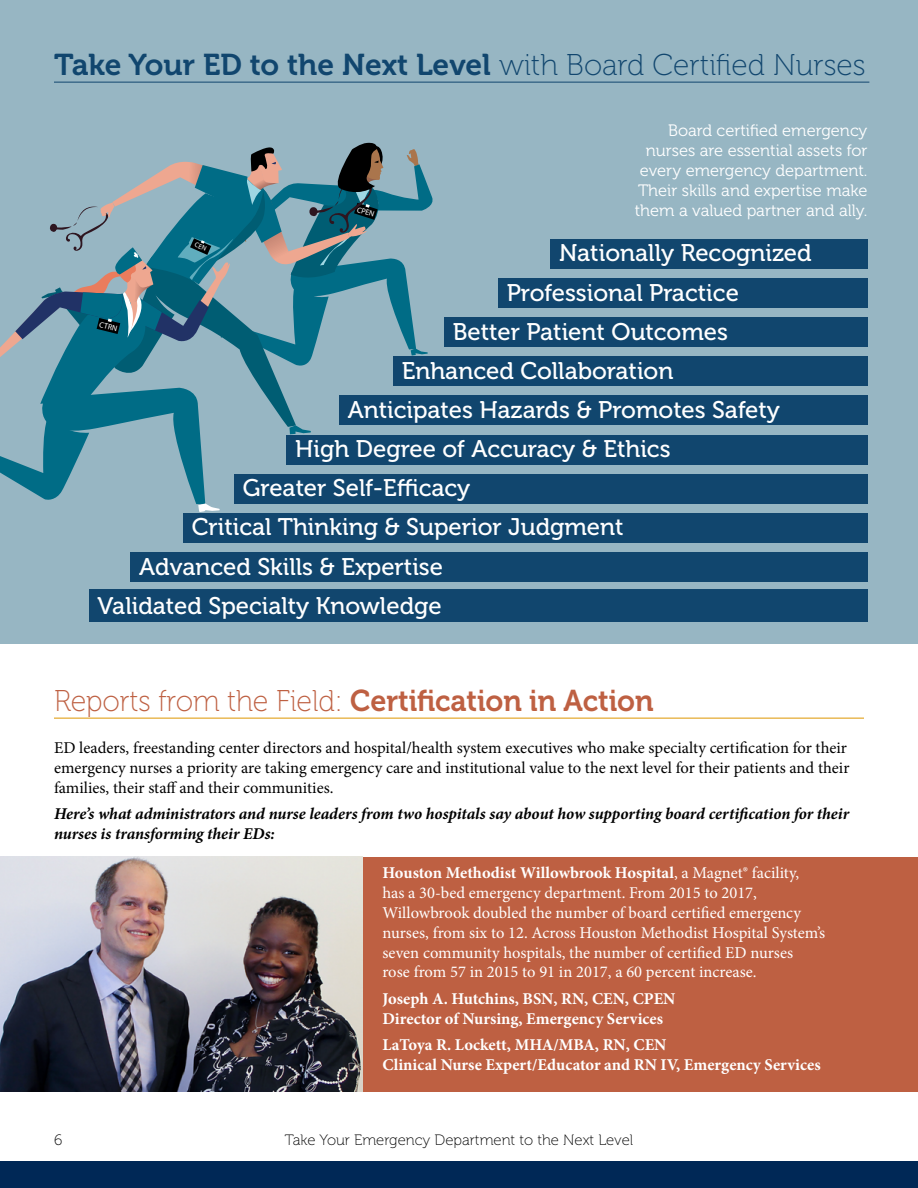
<style>
.page{position:relative;width:918px;height:1188px;background:#fff}
.page>*{position:absolute;margin:0;border:0;box-sizing:border-box;transform-origin:0 0}
.t1{font:30px "Museo 700";color:#11466e}
.t2{font:30px "Museo 700";letter-spacing:-.005em;color:#be6042;scale:.96 1}
.t3{font:24px "Museo 500";color:#fff}
.t4{font:16.5px/19.8px "Minion Pro";color:#fff}
.t5{font:16.5px/19.8px "Minion Pro";color:#000}
.t6{font:700 16.5px/19.8px "Minion Pro";color:#fff}
.t7{font:italic 700 16.5px/19.8px "Minion Pro";letter-spacing:-.005em;color:#000}
.t8{font:16.5px/19.8px "Museo 300";color:#fff;text-align:right}
.t9{font:15px "Museo 100";color:#000}
.t10{font:9.15px "Myriad Pro";color:#fff}
.t11{font:7.95px "Myriad Pro";color:#fff}
.t12{font:7.8px "Myriad Pro";color:#fff}
.s1{font-family:"Museo 100"}
.s2{font-weight:700}
</style>
<div class="page">
<div style="left:0;top:1161px;width:918px;height:27px;background:#002856"></div>
<div style="left:28px;top:857px;width:890px;height:234px;background:#be6042"></div>
<div style="left:0;top:0;width:918px;height:644px;background:#97b6c3"></div>
<hr style="left:54px;top:718px;width:810px;height:1px;background:#df9600">
<div style="left:550px;top:239px;width:317px;height:30px;background:#11466e"></div>
<div style="left:498px;top:278px;width:369px;height:30px;background:#11466e"></div>
<div style="left:444px;top:317px;width:423px;height:30px;background:#11466e"></div>
<div style="left:393px;top:357px;width:474px;height:29px;background:#11466e"></div>
<div style="left:339px;top:396px;width:528px;height:29px;background:#11466e"></div>
<div style="left:286px;top:435px;width:581px;height:29px;background:#11466e"></div>
<div style="left:234px;top:474px;width:633px;height:29px;background:#11466e"></div>
<div style="left:183px;top:513px;width:684px;height:30px;background:#11466e"></div>
<div style="left:130px;top:552px;width:737px;height:30px;background:#11466e"></div>
<div style="left:89px;top:589px;width:778px;height:33px;background:#11466e"></div>
<img style="left:0;top:857px;width:362px;height:234px">
<hr style="left:54px;top:82px;width:815px;height:1px;background:#11466e">
<svg style="left:0;top:142px;width:435px;height:370px"></svg>
<h1 class="t1" style="left:54px;top:48px;width:813px">Take Your ED to the Next Level <span class="s1">with Board Certified Nurses</span></h1>
<p class="t12" style="left:359px;top:205px;width:19px;rotate:18deg">CPEN</p>
<p class="t8" style="left:635px;top:121px;width:234px">Board certified emergency nurses are essential assets for every emergency department.<br>Their skills and expertise make them a valued partner and ally.</p>
<h2 class="t3" style="left:559px;top:240px;width:254px">Nationally Recognized</h2>
<h2 class="t3" style="left:507px;top:279px;width:234px">Professional Practice</h2>
<h2 class="t3" style="left:453px;top:318px;width:277px">Better Patient Outcomes</h2>
<h2 class="t3" style="left:402px;top:357px;width:273px">Enhanced Collaboration</h2>
<h2 class="t3" style="left:348px;top:397px;width:434px">Anticipates Hazards &amp; Promotes Safety</h2>
<h2 class="t3" style="left:295px;top:436px;width:377px">High Degree of Accuracy &amp; Ethics</h2>
<h2 class="t3" style="left:243px;top:475px;width:229px">Greater Self-Efficacy</h2>
<h2 class="t3" style="left:192px;top:514px;width:433px">Critical Thinking &amp; Superior Judgment</h2>
<h2 class="t3" style="left:139px;top:553px;width:305px">Advanced Skills &amp; Expertise</h2>
<h2 class="t3" style="left:97px;top:592px;width:346px">Validated Specialty Knowledge</h2>
<p class="t10" style="left:647px;top:256px;width:22px;rotate:28deg">CPEN</p>
<p class="t11" style="left:101px;top:320px;width:20px;rotate:14deg">CTRN</p>
<h1 class="t2" style="left:54px;top:684px;width:626px"><span class="s1">Reports from the Field:</span> Certification in Action</h1>
<p class="t5" style="left:54px;top:738px;width:797px">ED leaders, freestanding center directors and hospital/health system executives who make specialty certification for their emergency nurses a priority are taking emergency care and institutional value to the next level for their patients and their families, their staff and their communities.</p>
<p class="t7" style="left:54px;top:804px;width:797px">Here’s what administrators and nurse leaders from two hospitals say about how supporting board certification for their nurses is transforming their EDs:</p>
<p class="t4" style="left:382px;top:863px;width:444px"><span class="s2">Houston Methodist Willowbrook Hospital</span>, a Magnet® facility, has a 30-bed emergency department. From 2015 to 2017, Willowbrook doubled the number of board certified emergency nurses, from six to 12. Across Houston Methodist Hospital System’s seven community hospitals, the number of certified ED nurses<br>rose from 57 in 2015 to 91 in 2017, a 60 percent increase.</p>
<p class="t6" style="left:382px;top:989px;width:295px">Joseph A. Hutchins, BSN, RN, CEN, CPEN<br>Director of Nursing, Emergency Services</p>
<p class="t6" style="left:382px;top:1035px;width:440px">LaToya R. Lockett, MHA/MBA, RN, CEN<br>Clinical Nurse Expert/Educator and RN IV, Emergency Services</p>
<p class="t9" style="left:54px;top:1132px;width:10px">6</p>
<p class="t9" style="left:285px;top:1132px;width:350px">Take Your Emergency Department to the Next Level</p>
</div>
